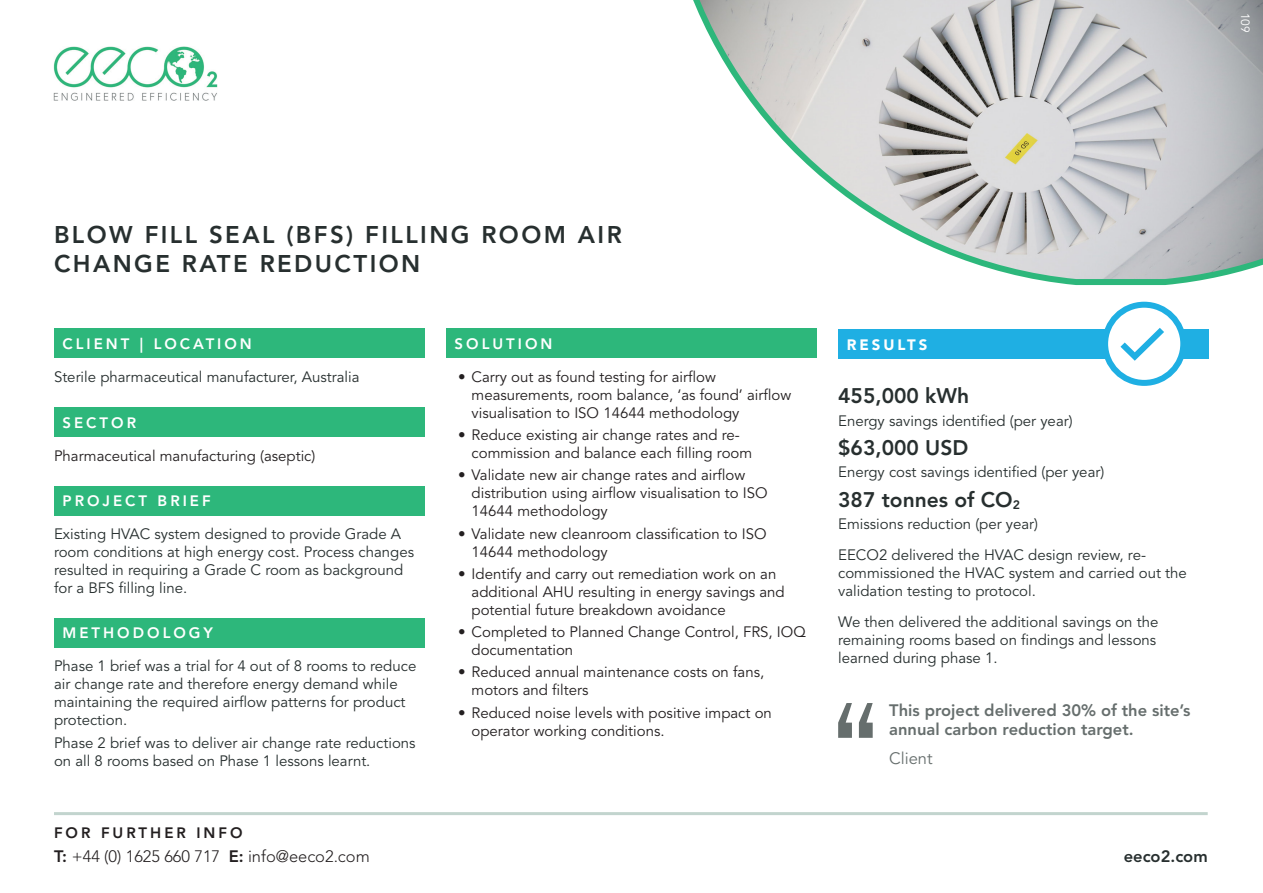
<style>
.page{position:relative;width:1263px;height:893px;background:#fff}
.page>*{position:absolute;margin:0;border:0;box-sizing:border-box;transform-origin:0 0}
.Heading{font:800 24px/28.8px "Avenir LT Std";letter-spacing:.1em;color:#272f2f}
.Results{font:800 21px "Avenir LT Std";color:#272f2f}
.Body_copy{font:800 16.5px/19.8px "Avenir LT Std";color:#666e6d}
.t1{font:300 16.5px "Avenir LT Std";color:#231f20}
.t2{font:800 16.5px "Avenir LT Std";color:#272f2f}
.Body_copy-2{font:16.5px "Avenir LT Std";color:#666e6d}
.Body_copy-3{font:15px/18px "Avenir LT Std";color:#272f2f}
.t3{font:15px/18px "Avenir LT Std";color:#231f20}
.t4{font:800 15px "Avenir LT Std";letter-spacing:.2em;color:#fff}
.t5{font:800 15px "Avenir LT Std";letter-spacing:.2em;color:#231f20}
.t6{font:900 15px "Avenir LT Std";letter-spacing:.2em;color:#fff}
.t7{font:12px "Avenir LT Std";color:#fff}
.s1{font-weight:800}
</style>
<div class="page">
<hr style="left:54px;top:812px;width:1154px;height:3px;background:#c2d4ce">
<img style="left:53px;top:47px;width:164px;height:54px">
<svg style="left:693px;top:0;width:570px;height:285px"></svg>
<div style="left:54px;top:329px;width:371px;height:29px;background:#2db77b"></div>
<div style="left:54px;top:407px;width:371px;height:29px;background:#2db77b"></div>
<div style="left:54px;top:486px;width:371px;height:29px;background:#2db77b"></div>
<div style="left:54px;top:618px;width:371px;height:29px;background:#2db77b"></div>
<div style="left:838px;top:329px;width:371px;height:29px;background:#1fafe3"></div>
<div style="left:446px;top:329px;width:371px;height:29px;background:#2db77b"></div>
<svg style="left:1105px;top:305px;width:78px;height:78px"></svg>
<div style="left:1102px;top:302px;width:84px;height:84px;border:6px solid #1fafe3;border-radius:50%"></div>
<svg style="left:1120px;top:328px;width:44px;height:33px"></svg>
<svg style="left:838px;top:703px;width:35px;height:35px"></svg>
<p class="t7" style="left:1252px;top:13px;width:22px;rotate:90deg">109</p>
<p class="Heading" style="left:54px;top:221px;width:569px">BLOW FILL SEAL (BFS) FILLING ROOM AIR<br>CHANGE RATE REDUCTION</p>
<p class="t4" style="left:63px;top:335px;width:191px">CLIENT | LOCATION</p>
<p class="Body_copy-3" style="left:54px;top:368px;width:307px">Sterile pharmaceutical manufacturer, Australia</p>
<p class="t4" style="left:63px;top:414px;width:75px">SECTOR</p>
<p class="t3" style="left:54px;top:447px;width:263px">Pharmaceutical manufacturing (aseptic)</p>
<p class="t4" style="left:63px;top:492px;width:150px">PROJECT BRIEF</p>
<p class="Body_copy-3" style="left:54px;top:526px;width:362px">Existing HVAC system designed to provide Grade A room conditions at high energy cost. Process changes resulted in requiring a Grade C room as background for a BFS filling line.</p>
<p class="t4" style="left:63px;top:624px;width:152px">METHODOLOGY</p>
<p class="Body_copy-3" style="left:54px;top:658px;width:364px">Phase 1 brief was a trial for 4 out of 8 rooms to reduce air change rate and therefore energy demand while maintaining the required airflow patterns for product protection.</p>
<p class="Body_copy-3" style="left:54px;top:734px;width:363px">Phase 2 brief was to deliver air change rate reductions on all 8 rooms based on Phase 1 lessons learnt.</p>
<p class="t4" style="left:455px;top:335px;width:99px">SOLUTION</p>
<p class="t3" style="left:472px;top:368px;width:321px;text-indent:-14px">• Carry out as found testing for airflow measurements, room balance, ‘as found’ airflow visualisation to ISO 14644 methodology</p>
<p class="t3" style="left:472px;top:426px;width:282px;text-indent:-14px">• Reduce existing air change rates and re&shy;commission and balance each filling room</p>
<p class="t3" style="left:472px;top:467px;width:298px;text-indent:-14px">• Validate new air change rates and airflow distribution using airflow visualisation to ISO<br>14644 methodology</p>
<p class="t3" style="left:472px;top:525px;width:297px;text-indent:-14px">• Validate new cleanroom classification to ISO<br>14644 methodology</p>
<p class="t3" style="left:472px;top:565px;width:315px;text-indent:-14px">• Identify and carry out remediation work on an additional AHU resulting in energy savings and potential future breakdown avoidance</p>
<p class="t3" style="left:472px;top:623px;width:336px;text-indent:-14px">• Completed to Planned Change Control, FRS, IOQ documentation</p>
<p class="t3" style="left:472px;top:664px;width:294px;text-indent:-14px">• Reduced annual maintenance costs on fans, motors and filters</p>
<p class="t3" style="left:472px;top:704px;width:302px;text-indent:-14px">• Reduced noise levels with positive impact on operator working conditions.</p>
<p class="Body_copy" style="left:889px;top:700px;width:303px">This project delivered 30% of the site’s annual carbon reduction target.</p>
<p class="Body_copy-2" style="left:889px;top:748px;width:45px">Client</p>
<p class="t6" style="left:847px;top:335px;width:82px">RESULTS</p>
<p class="Results" style="left:838px;top:384px;width:132px">455,000 kWh</p>
<p class="Body_copy-3" style="left:838px;top:412px;width:236px">Energy savings identified (per year)</p>
<p class="Results" style="left:838px;top:435px;width:132px">$63,000 USD</p>
<p class="Body_copy-3" style="left:838px;top:464px;width:268px">Energy cost savings identified (per year)</p>
<p class="Results" style="left:838px;top:487px;width:183px">387 tonnes of CO<sub>2</sub></p>
<p class="Body_copy-3" style="left:838px;top:515px;width:202px">Emissions reduction (per year)</p>
<p class="Body_copy-3" style="left:838px;top:546px;width:350px">EECO2 delivered the HVAC design review, re&shy;commissioned the HVAC system and carried out the validation testing to protocol.</p>
<p class="Body_copy-3" style="left:838px;top:613px;width:322px">We then delivered the additional savings on the remaining rooms based on findings and lessons learned during phase 1.</p>
<p class="t5" style="left:54px;top:824px;width:190px">FOR FURTHER INFO</p>
<p class="t1" style="left:54px;top:846px;width:317px"><span class="s1">T:</span> +44 (0) 1625 660 717 <span class="s1">E:</span> info@eeco2.com</p>
<p class="t2" style="left:1124px;top:846px;width:85px">eeco2.com</p>
</div>
